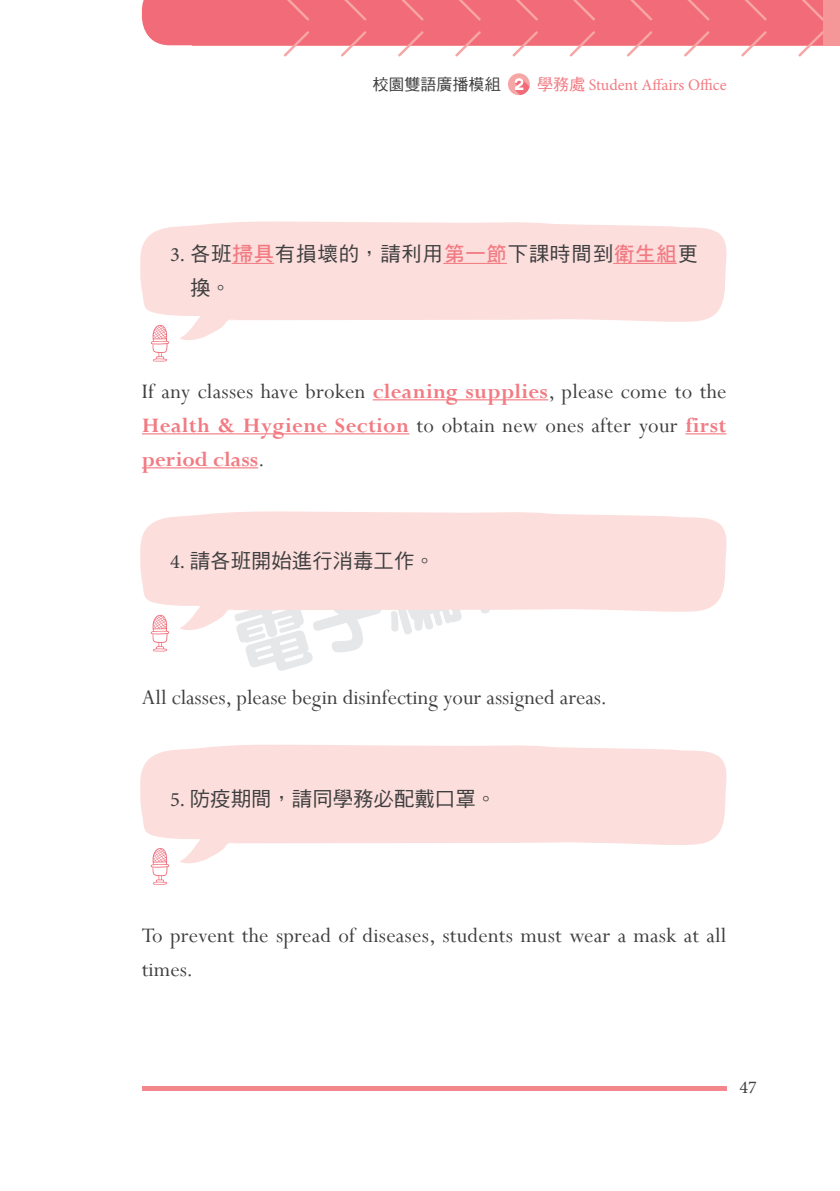
<style>
.page{position:relative;width:840px;height:1191px;background:#fff}
.page>*{position:absolute;margin:0;border:0;box-sizing:border-box;transform-origin:0 0}
.t1{font:76px "DFN Yuan XB HK BF";color:#e6e7e9}
.t2{font:23px/34px "Perpetua";letter-spacing:.005em;color:#3e3e3f;text-align:justify}
.t3{font:20.4px "DF Hei Std W5";color:#3e3e3f}
.t4{font:20.4px/34px "DF Hei Std W5";letter-spacing:.04em;color:#3e3e3f}
.t5{font:18px "Minion Pro";color:#3e3e3f}
.t6{font:16px "Minion Pro";color:#f27b83}
.t7{font:16px "DF Hei Std W5";color:#3e3e3f}
.s1{font-family:"DF Hei Std W5"}
.s2{font-family:"Minion Pro"}
.s3{font-family:"DF Hei Std W7";color:#f27b83}
.s4{font-weight:700;color:#f27b83}
</style>
<div class="page">
<hr style="left:142px;top:1086px;width:584px;height:4px;background:#f3878b">
<svg style="left:507px;top:73px;width:22px;height:22px"></svg>
<svg style="left:514px;top:78px;width:15px;height:17px"></svg>
<div style="left:193px;top:0;width:646px;height:45px;background:#f59699"></div>
<svg style="left:142px;top:0;width:682px;height:57px"></svg>
<svg style="left:140px;top:221px;width:587px;height:119px;fill:#fcdedc"></svg>
<svg style="left:140px;top:511px;width:587px;height:119px;fill:#fcdedc"></svg>
<svg style="left:140px;top:744px;width:587px;height:120px;fill:#fcdedc"></svg>
<hr style="left:231px;top:263px;width:43px;height:1px;background:#f27b83">
<hr style="left:443px;top:263px;width:63px;height:1px;background:#f27b83">
<hr style="left:612px;top:263px;width:64px;height:1px;background:#f27b83">
<hr style="left:372px;top:399px;width:176px;height:1px;background:#f27b83">
<hr style="left:142px;top:433px;width:267px;height:1px;background:#f27b83">
<hr style="left:685px;top:433px;width:41px;height:1px;background:#f27b83">
<hr style="left:142px;top:467px;width:116px;height:1px;background:#f27b83">
<svg style="left:150px;top:324px;width:19px;height:37px"></svg>
<svg style="left:150px;top:614px;width:19px;height:37px"></svg>
<svg style="left:150px;top:847px;width:19px;height:37px"></svg>
<p class="t7" style="left:372px;top:76px;width:129px">校園雙語廣播模組</p>
<p class="t6" style="left:536px;top:74px;width:191px"><span class="s1">學務處</span> Student Affairs Office</p>
<p class="t4" style="left:190px;top:237px;width:509px;text-indent:-20px"><span class="s2">3.</span> 各班<span class="s3">掃具</span>有損壞的，請利用<span class="s3">第一節</span>下課時間到<span class="s3">衛生組</span>更換。</p>
<p class="t2" style="left:142px;top:374px;width:585px">If any classes have broken <span class="s4">cleaning supplies</span>, please come to the <span class="s4">Health &amp; Hygiene Section</span> to obtain new ones after your <span class="s4">first period class</span>.</p>
<h1 class="t1" style="left:226px;top:611px;width:381px;rotate:-16deg">電子編輯版</h1>
<p class="t3" style="left:170px;top:549px;width:266px"><span class="s2">4.</span> 請各班開始進行消毒工作。</p>
<p class="t2" style="left:142px;top:680px;width:466px">All classes, please begin disinfecting your assigned areas.</p>
<p class="t3" style="left:170px;top:787px;width:327px"><span class="s2">5.</span> 防疫期間，請同學務必配戴口罩。</p>
<p class="t2" style="left:142px;top:918px;width:585px">To prevent the spread of diseases, students must wear a mask at all times.</p>
<p class="t5" style="left:739px;top:1075px;width:19px">47</p>
</div>
